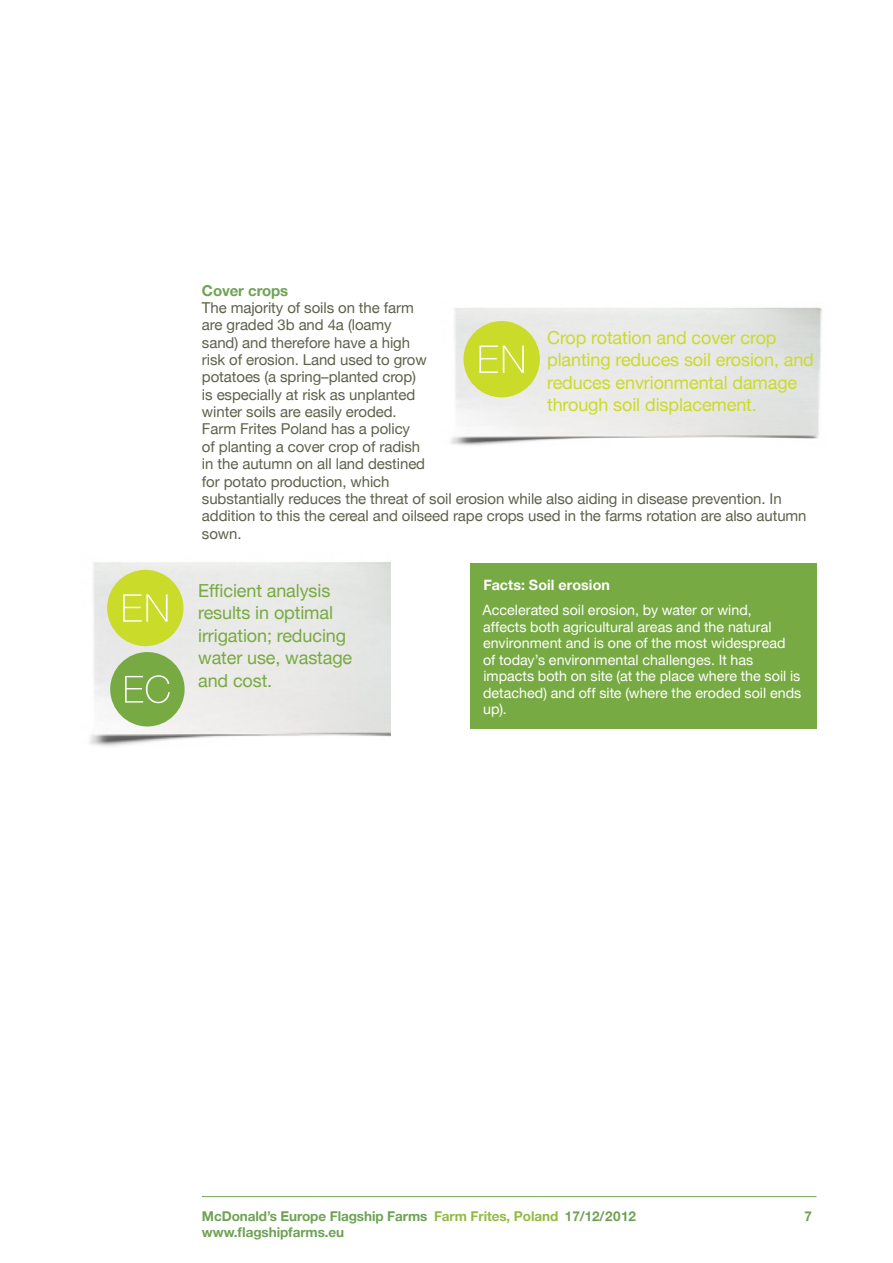
<style>
.page{position:relative;width:893px;height:1263px;background:#fff}
.page>*{position:absolute;margin:0;border:0;box-sizing:border-box;transform-origin:0 0}
.R__main_body{font:18px/22.5px "Helvetica Neue";letter-spacing:-.005em;color:#cadb2a}
.R__main_body-2{font:18px/22.5px "Helvetica Neue";letter-spacing:-.005em;color:#77aa42}
.R__main_body-3{font:15px/17.4px "Helvetica Neue";letter-spacing:-.005em;color:#5f604b}
.R__main_body-4{font:14.25px/16.5px "Helvetica Neue";color:#fff}
.R__main_body-5{font:700 14.25px "Helvetica Neue";letter-spacing:.01em;color:#fff}
.t1{font:700 13.5px "Helvetica Neue";letter-spacing:-.005em;color:#6ea254}
.s1{font-weight:700;color:#6ea254}
.s2{color:#91bb44}
</style>
<div class="page">
<hr style="left:202px;top:1196px;width:614px;height:1px;background:#6ea254">
<img style="left:89px;top:562px;width:301px;height:185px">
<div style="left:110px;top:652px;width:75px;height:74px;background:#77aa42;border-radius:50%"></div>
<svg style="left:125px;top:675px;width:45px;height:28px"></svg>
<div style="left:107px;top:570px;width:76px;height:76px;background:#cadb2a;border-radius:50%"></div>
<svg style="left:123px;top:594px;width:45px;height:28px"></svg>
<img style="left:450px;top:307px;width:373px;height:139px">
<div style="left:463px;top:321px;width:77px;height:76px;background:#cadb2a;border-radius:50%"></div>
<svg style="left:479px;top:346px;width:45px;height:27px"></svg>
<div style="left:470px;top:563px;width:346px;height:166px;background:#77aa42"></div>
<p class="R__main_body-3" style="left:202px;top:281px;width:606px"><span class="s1">Cover crops<br></span>The majority of soils on the farm<br>are graded 3b and 4a (loamy<br>sand) and therefore have a high<br>risk of erosion. Land used to grow<br>potatoes (a spring–planted crop)<br>is especially at risk as unplanted<br>winter soils are easily eroded.<br>Farm Frites Poland has a policy<br>of planting a cover crop of radish<br>in the autumn on all land destined<br>for potato production, which<br>substantially reduces the threat of soil erosion while also aiding in disease prevention. In addition to this the cereal and oilseed rape crops used in the farms rotation are also autumn sown.</p>
<p class="R__main_body" style="left:547px;top:326px;width:268px">Crop rotation and cover crop planting reduces soil erosion, and reduces envrionmental damage through soil displacement.</p>
<p class="R__main_body-2" style="left:198px;top:579px;width:156px">Efficient analysis results in optimal irrigation; reducing water use, wastage and cost.</p>
<p class="R__main_body-5" style="left:483px;top:576px;width:128px">Facts: Soil erosion</p>
<p class="R__main_body-4" style="left:483px;top:602px;width:320px">Accelerated soil erosion, by water or wind,<br>affects both agricultural areas and the natural environment and is one of the most widespread<br>of today’s environmental challenges. It has impacts both on site (at the place where the soil is detached) and off site (where the eroded soil ends up).</p>
<p class="t1" style="left:202px;top:1208px;width:436px">McDonald’s Europe Flagship Farms <span class="s2">Farm Frites, Poland</span> 17/12/2012</p>
<p class="t1" style="left:804px;top:1208px;width:9px">7</p>
<p class="t1" style="left:202px;top:1224px;width:144px">www.flagshipfarms.eu</p>
</div>
